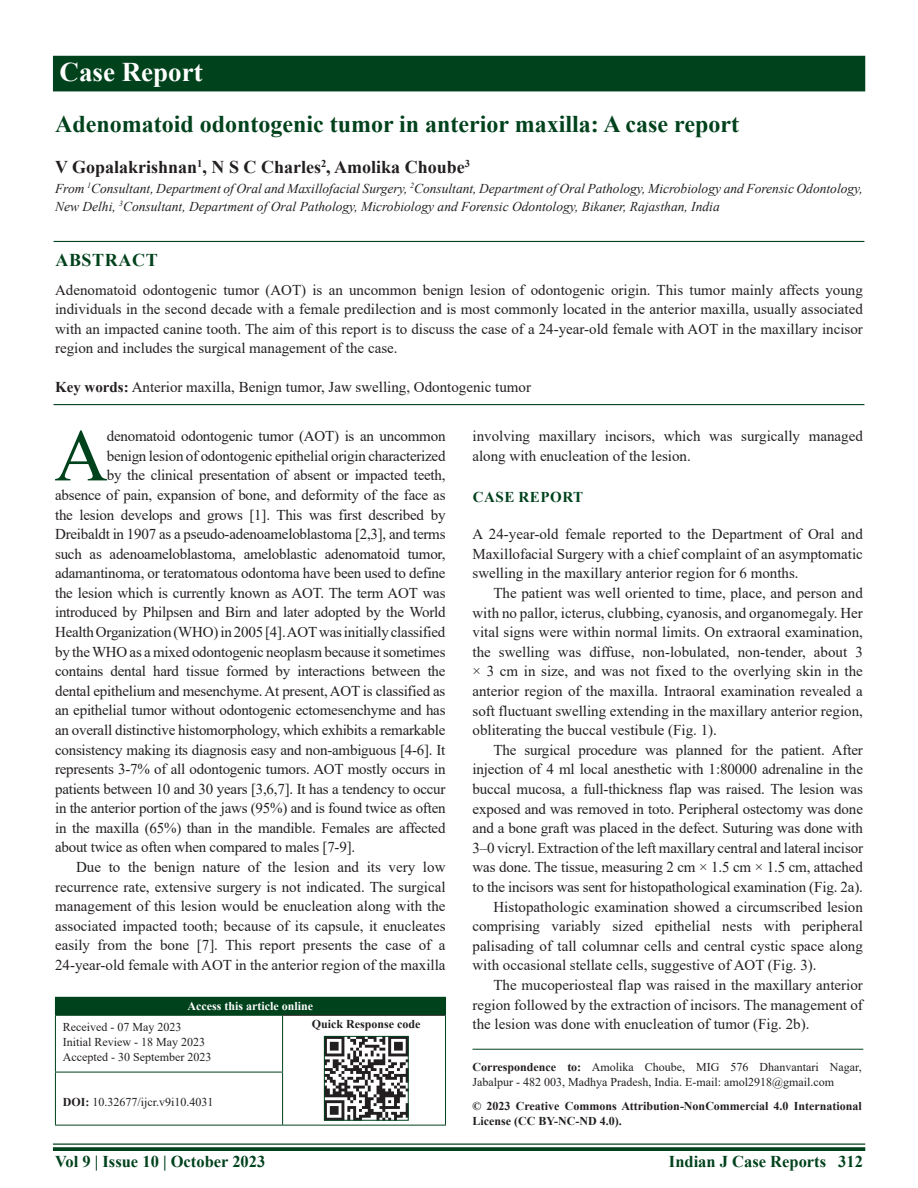
<style>
.page{position:relative;width:918px;height:1188px;background:#fff}
.page>*{position:absolute;margin:0;border:0;box-sizing:border-box;transform-origin:0 0}
.DROP_CAP_TX{font:73.95px "Times New Roman";color:#00421c}
.AH{font:700 27px "Times New Roman";color:#fff}
.AT{font:700 24px "Times New Roman";color:#00421c}
.AU{font:700 18px "Times New Roman";color:#231f20}
.ABSH{font:700 18px "Times New Roman";letter-spacing:.035em;color:#00421c}
.RF{font:700 16.5px "Times New Roman";color:#00421c}
.TX{font:15px/19.6px "Times New Roman";color:#231f20;text-align:justify}
.DROP_CAP_TX-2{font:15px "Times New Roman";letter-spacing:-.015em;color:#231f20}
.ABS{font:15px/19.5px "Times New Roman";color:#231f20;text-align:justify}
.TXFL{font:15px/19.6px "Times New Roman";color:#231f20;text-align:justify}
.KWD{font:15px "Times New Roman";color:#231f20}
.t1{font:700 15px "Times New Roman";letter-spacing:.035em;color:#00421c}
.AFF{font:italic 13.5px/18px "Times New Roman";color:#231f20}
.ADD{font:12px/15px "Times New Roman";color:#231f20}
.CR{font:700 12px/15px "Times New Roman";color:#231f20}
.HIS{font:12px/15px "Times New Roman";color:#231f20}
.DOI{font:12px "Times New Roman";color:#231f20}
.AAO{font:700 12px "Times New Roman";color:#fff}
.QR{font:700 12px "Times New Roman";color:#231f20}
.s1{font-weight:700}
</style>
<div class="page">
<hr style="left:53px;top:1143px;width:812px;height:2px;background:#00421c">
<svg style="left:53px;top:1147px;width:812px;height:4px;background:#0f4d29"></svg>
<div style="left:53px;top:56px;width:812px;height:35px;background:#00421c"></div>
<hr style="left:54px;top:241px;width:810px;height:1px;background:#00421c">
<hr style="left:54px;top:404px;width:810px;height:1px;background:#00421c">
<div style="left:55px;top:997px;width:391px;height:18px;background:#00421c"></div>
<hr style="left:283px;top:1015px;width:162px;height:1px;background:#231f20">
<hr style="left:55px;top:1016px;width:1px;height:56px;background:#00421c">
<hr style="left:55px;top:1015px;width:228px;height:1px;background:#00421c">
<hr style="left:282px;top:1016px;width:1px;height:56px;background:#00421c">
<hr style="left:445px;top:1015px;width:1px;height:57px;background:#00421c">
<hr style="left:445px;top:1072px;width:1px;height:53px;background:#00421c">
<hr style="left:55px;top:1072px;width:1px;height:53px;background:#00421c">
<hr style="left:55px;top:1072px;width:228px;height:1px;background:#00421c">
<hr style="left:55px;top:1125px;width:228px;height:1px;background:#00421c">
<hr style="left:282px;top:1072px;width:1px;height:53px;background:#00421c">
<hr style="left:283px;top:1125px;width:163px;height:1px;background:#00421c">
<img style="left:326px;top:1038px;width:80px;height:80px">
<div style="left:324px;top:1036px;width:84px;height:84px;border:1px solid #00421c"></div>
<hr style="left:472px;top:1049px;width:391px;height:1px;background:#00421c">
<p class="AH" style="left:60px;top:52px;width:145px">Case Report</p>
<p class="AT" style="left:55px;top:106px;width:685px">Adenomatoid odontogenic tumor in anterior maxilla: A case report</p>
<p class="AU" style="left:55px;top:154px;width:417px">V Gopalakrishnan<sup>1</sup>, N S C Charles<sup>2</sup>, Amolika Choube<sup>3</sup></p>
<p class="AFF" style="left:55px;top:179px;width:809px">From <sup>1</sup>Consultant, Department of Oral and Maxillofacial Surgery, <sup>2</sup>Consultant, Department of Oral Pathology, Microbiology and Forensic Odontology,<br>New Delhi, <sup>3</sup>Consultant, Department of Oral Pathology, Microbiology and Forensic Odontology, Bikaner, Rajasthan, India</p>
<p class="ABSH" style="left:55px;top:247px;width:104px">ABSTRACT</p>
<p class="ABS" style="left:55px;top:279px;width:809px">Adenomatoid odontogenic tumor (AOT) is an uncommon benign lesion of odontogenic origin. This tumor mainly affects young individuals in the second decade with a female predilection and is most commonly located in the anterior maxilla, usually associated with an impacted canine tooth. The aim of this report is to discuss the case of a 24-year-old female with AOT in the maxillary incisor region and includes the surgical management of the case.</p>
<p class="KWD" style="left:55px;top:376px;width:478px"><span class="s1">Key words:</span> Anterior maxilla, Benign tumor, Jaw swelling, Odontogenic tumor</p>
<p class="DROP_CAP_TX" style="left:54px;top:404px;width:55px">A</p>
<p class="DROP_CAP_TX-2" style="left:107px;top:426px;width:340px">denomatoid odontogenic tumor (AOT) is an uncommon</p>
<p class="DROP_CAP_TX-2" style="left:107px;top:445px;width:340px">benign lesion of odontogenic epithelial origin characterized</p>
<p class="DROP_CAP_TX-2" style="left:107px;top:465px;width:340px">by the clinical presentation of absent or impacted teeth,</p>
<p class="DROP_CAP_TX-2" style="left:55px;top:484px;width:392px">absence of pain, expansion of bone, and deformity of the face as</p>
<p class="DROP_CAP_TX-2" style="left:55px;top:504px;width:392px">the lesion develops and grows [1]. This was first described by</p>
<p class="DROP_CAP_TX-2" style="left:55px;top:524px;width:392px">Dreibaldt in 1907 as a pseudo-adenoameloblastoma [2,3], and terms</p>
<p class="DROP_CAP_TX-2" style="left:55px;top:543px;width:392px">such as adenoameloblastoma, ameloblastic adenomatoid tumor,</p>
<p class="DROP_CAP_TX-2" style="left:55px;top:563px;width:392px">adamantinoma, or teratomatous odontoma have been used to define</p>
<p class="DROP_CAP_TX-2" style="left:55px;top:582px;width:392px">the lesion which is currently known as AOT. The term AOT was</p>
<p class="DROP_CAP_TX-2" style="left:55px;top:602px;width:392px">introduced by Philpsen and Birn and later adopted by the World</p>
<p class="DROP_CAP_TX-2" style="left:55px;top:621px;width:392px">Health Organization (WHO) in 2005 [4]. AOT was initially classified</p>
<p class="DROP_CAP_TX-2" style="left:55px;top:641px;width:392px">by the WHO as a mixed odontogenic neoplasm because it sometimes</p>
<p class="DROP_CAP_TX-2" style="left:55px;top:661px;width:392px">contains dental hard tissue formed by interactions between the</p>
<p class="DROP_CAP_TX-2" style="left:55px;top:680px;width:392px">dental epithelium and mesenchyme. At present, AOT is classified as</p>
<p class="DROP_CAP_TX-2" style="left:55px;top:700px;width:392px">an epithelial tumor without odontogenic ectomesenchyme and has</p>
<p class="DROP_CAP_TX-2" style="left:55px;top:719px;width:392px">an overall distinctive histomorphology, which exhibits a remarkable</p>
<p class="DROP_CAP_TX-2" style="left:55px;top:739px;width:392px">consistency making its diagnosis easy and non-ambiguous [4-6]. It</p>
<p class="DROP_CAP_TX-2" style="left:55px;top:759px;width:392px">represents 3-7% of all odontogenic tumors. AOT mostly occurs in</p>
<p class="DROP_CAP_TX-2" style="left:55px;top:778px;width:392px">patients between 10 and 30 years [3,6,7]. It has a tendency to occur</p>
<p class="DROP_CAP_TX-2" style="left:55px;top:798px;width:392px">in the anterior portion of the jaws (95%) and is found twice as often</p>
<p class="DROP_CAP_TX-2" style="left:55px;top:817px;width:392px">in the maxilla (65%) than in the mandible. Females are affected</p>
<p class="DROP_CAP_TX-2" style="left:55px;top:837px;width:302px">about twice as often when compared to males [7-9].</p>
<p class="TX" style="left:55px;top:857px;width:392px;text-indent:21px">Due to the benign nature of the lesion and its very low recurrence rate, extensive surgery is not indicated. The surgical management of this lesion would be enucleation along with the associated impacted tooth; because of its capsule, it enucleates easily from the bone [7]. This report presents the case of a 24-year-old female with AOT in the anterior region of the maxilla</p>
<p class="AAO" style="left:188px;top:998px;width:127px">Access this article online</p>
<p class="HIS" style="left:63px;top:1019px;width:150px">Received - 07 May 2023<br>Initial Review - 18 May 2023<br>Accepted - 30 September 2023</p>
<p class="QR" style="left:312px;top:1015px;width:110px">Quick Response code</p>
<p class="DOI" style="left:63px;top:1094px;width:152px"><span class="s1">DOI:</span> 10.32677/ijcr.v9i10.4031</p>
<p class="TX" style="left:472px;top:426px;width:392px">involving maxillary incisors, which was surgically managed along with enucleation of the lesion.</p>
<h1 class="t1" style="left:473px;top:486px;width:112px">CASE REPORT</h1>
<p class="TXFL" style="left:472px;top:524px;width:392px">A 24-year-old female reported to the Department of Oral and Maxillofacial Surgery with a chief complaint of an asymptomatic swelling in the maxillary anterior region for 6 months.</p>
<p class="TX" style="left:472px;top:583px;width:392px;text-indent:21px">The patient was well oriented to time, place, and person and with no pallor, icterus, clubbing, cyanosis, and organomegaly. Her vital signs were within normal limits. On extraoral examination, the swelling was diffuse, non-lobulated, non-tender, about 3 × 3 cm in size, and was not fixed to the overlying skin in the anterior region of the maxilla. Intraoral examination revealed a soft fluctuant swelling extending in the maxillary anterior region, obliterating the buccal vestibule (Fig. 1).</p>
<p class="TX" style="left:472px;top:740px;width:392px;text-indent:21px">The surgical procedure was planned for the patient. After injection of 4 ml local anesthetic with 1:80000 adrenaline in the buccal mucosa, a full-thickness flap was raised. The lesion was exposed and was removed in toto. Peripheral ostectomy was done and a bone graft was placed in the defect. Suturing was done with 3–0 vicryl. Extraction of the left maxillary central and lateral incisor was done. The tissue, measuring 2 cm × 1.5 cm × 1.5 cm, attached to the incisors was sent for histopathological examination (Fig. 2a).</p>
<p class="TX" style="left:472px;top:896px;width:392px;text-indent:21px">Histopathologic examination showed a circumscribed lesion comprising variably sized epithelial nests with peripheral palisading of tall columnar cells and central cystic space along with occasional stellate cells, suggestive of AOT (Fig. 3).</p>
<p class="TX" style="left:472px;top:975px;width:392px;text-indent:21px">The mucoperiosteal flap was raised in the maxillary anterior region followed by the extraction of incisors. The management of the lesion was done with enucleation of tumor (Fig. 2b).</p>
<p class="ADD" style="left:472px;top:1059px;width:391px"><span class="s1">Correspondence to:</span> Amolika Choube, MIG 576 Dhanvantari Nagar,<br>Jabalpur - 482 003, Madhya Pradesh, India. E-mail: amol2918@gmail.com</p>
<p class="CR" style="left:472px;top:1099px;width:391px">© 2023 Creative Commons Attribution-NonCommercial 4.0 International<br>License (CC BY-NC-ND 4.0).</p>
<p class="RF" style="left:55px;top:1150px;width:212px">Vol 9 | Issue 10 | October 2023</p>
<p class="RF" style="left:669px;top:1150px;width:195px">Indian J Case Reports 312</p>
</div>
